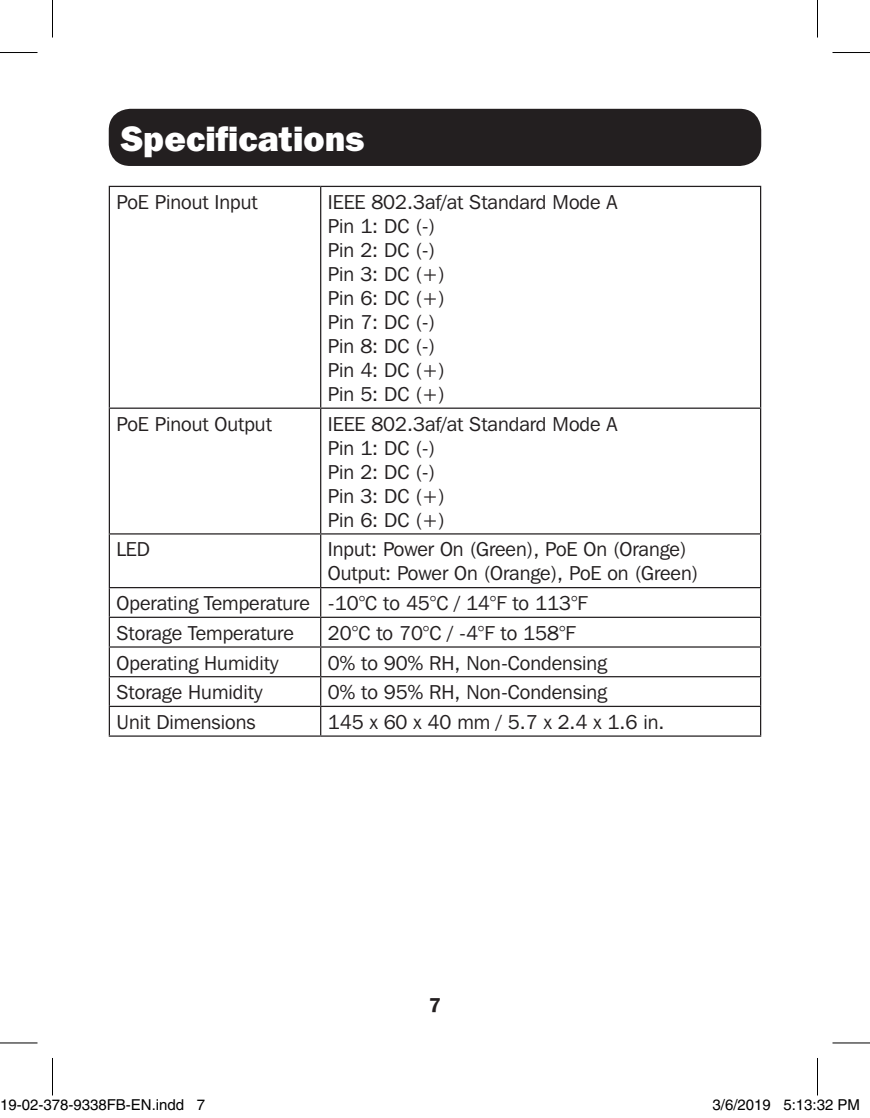
<style>
.page{position:relative;width:870px;height:1118px;background:#fff}
.page>*{position:absolute;margin:0;border:0;box-sizing:border-box;transform-origin:0 0}
.t1{font:800 35px "Franklin Gothic IT Cby BT";color:#fff}
.t2{font:20px/24px "Franklin Gothic IT Cby BT";color:#231f20}
.t3{font:600 20px "Franklin Gothic IT Cby BT";color:#231f20}
.t4{font:15px "Helvetica";color:#000}
</style>
<div class="page">
<div style="left:109px;top:109px;width:652px;height:57px;background:#231f20;border-radius:22px"></div>
<hr style="left:109px;top:186px;width:212px;height:1px;background:#231f20">
<hr style="left:109px;top:187px;width:1px;height:220px;background:#231f20">
<hr style="left:321px;top:186px;width:440px;height:1px;background:#231f20">
<hr style="left:320px;top:187px;width:1px;height:220px;background:#231f20">
<hr style="left:760px;top:187px;width:1px;height:220px;background:#231f20">
<hr style="left:109px;top:407px;width:212px;height:2px;background:#231f20">
<hr style="left:109px;top:409px;width:1px;height:124px;background:#231f20">
<hr style="left:321px;top:407px;width:440px;height:2px;background:#231f20">
<hr style="left:320px;top:409px;width:1px;height:124px;background:#231f20">
<hr style="left:760px;top:409px;width:1px;height:124px;background:#231f20">
<hr style="left:109px;top:533px;width:212px;height:1px;background:#231f20">
<hr style="left:109px;top:534px;width:1px;height:53px;background:#231f20">
<hr style="left:321px;top:533px;width:440px;height:1px;background:#231f20">
<hr style="left:320px;top:534px;width:1px;height:53px;background:#231f20">
<hr style="left:760px;top:534px;width:1px;height:53px;background:#231f20">
<hr style="left:109px;top:587px;width:212px;height:1px;background:#231f20">
<hr style="left:321px;top:587px;width:440px;height:1px;background:#231f20">
<hr style="left:109px;top:616px;width:212px;height:2px;background:#231f20">
<hr style="left:321px;top:616px;width:440px;height:2px;background:#231f20">
<hr style="left:109px;top:646px;width:212px;height:1px;background:#231f20">
<hr style="left:321px;top:646px;width:440px;height:1px;background:#231f20">
<hr style="left:109px;top:676px;width:212px;height:1px;background:#231f20">
<hr style="left:321px;top:676px;width:440px;height:1px;background:#231f20">
<hr style="left:109px;top:705px;width:212px;height:2px;background:#231f20">
<svg style="left:109px;top:588px;width:1px;height:147px"></svg>
<hr style="left:321px;top:705px;width:440px;height:2px;background:#231f20">
<svg style="left:320px;top:588px;width:1px;height:147px"></svg>
<svg style="left:760px;top:588px;width:1px;height:147px"></svg>
<hr style="left:109px;top:735px;width:212px;height:1px;background:#231f20">
<hr style="left:321px;top:735px;width:440px;height:1px;background:#231f20">
<hr style="left:0;top:52px;width:38px;height:1px;background:#000">
<hr style="left:832px;top:52px;width:38px;height:1px;background:#000">
<hr style="left:0;top:1042px;width:38px;height:1px;background:#000">
<hr style="left:832px;top:1042px;width:38px;height:1px;background:#000">
<hr style="left:52px;top:0;width:1px;height:38px;background:#000">
<hr style="left:52px;top:1058px;width:1px;height:37px;background:#000">
<hr style="left:817px;top:0;width:1px;height:38px;background:#000">
<hr style="left:817px;top:1058px;width:1px;height:37px;background:#000">
<div style="left:23px;top:1100px;width:6px;height:10px;border:1px solid #fff;border-radius:50%"></div>
<div style="left:22px;top:1099px;width:8px;height:12px;border:1px solid #fff;border-radius:50%"></div>
<div style="left:747px;top:1100px;width:6px;height:10px;border:1px solid #fff;border-radius:50%"></div>
<div style="left:746px;top:1099px;width:8px;height:12px;border:1px solid #fff;border-radius:50%"></div>
<p class="t1" style="left:120px;top:117px;width:246px">Specifications</p>
<p class="t2" style="left:117px;top:190px;width:143px">PoE Pinout Input</p>
<p class="t2" style="left:328px;top:190px;width:291px">IEEE 802.3af/at Standard Mode A</p>
<p class="t2" style="left:328px;top:214px;width:109px">Pin 1: DC (-)</p>
<p class="t2" style="left:328px;top:238px;width:109px">Pin 2: DC (-)</p>
<p class="t2" style="left:328px;top:262px;width:119px">Pin 3: DC (+)</p>
<p class="t2" style="left:328px;top:286px;width:119px">Pin 6: DC (+)</p>
<p class="t2" style="left:328px;top:310px;width:109px">Pin 7: DC (-)</p>
<p class="t2" style="left:328px;top:334px;width:109px">Pin 8: DC (-)</p>
<p class="t2" style="left:328px;top:358px;width:119px">Pin 4: DC (+)</p>
<p class="t2" style="left:328px;top:382px;width:119px">Pin 5: DC (+)</p>
<p class="t2" style="left:117px;top:411px;width:157px">PoE Pinout Output</p>
<p class="t2" style="left:328px;top:411px;width:291px">IEEE 802.3af/at Standard Mode A</p>
<p class="t2" style="left:328px;top:435px;width:109px">Pin 1: DC (-)</p>
<p class="t2" style="left:328px;top:459px;width:109px">Pin 2: DC (-)</p>
<p class="t2" style="left:328px;top:483px;width:119px">Pin 3: DC (+)</p>
<p class="t2" style="left:328px;top:507px;width:119px">Pin 6: DC (+)</p>
<p class="t2" style="left:117px;top:537px;width:35px">LED</p>
<p class="t2" style="left:328px;top:537px;width:372px">Input: Power On (Green), PoE On (Orange)<br>Output: Power On (Orange), PoE on (Green)</p>
<p class="t2" style="left:117px;top:591px;width:195px">Operating Temperature</p>
<p class="t2" style="left:328px;top:591px;width:261px">-10°C to 45°C / 14°F to 113°F</p>
<p class="t2" style="left:117px;top:620px;width:179px">Storage Temperature</p>
<p class="t2" style="left:328px;top:620px;width:249px">20°C to 70°C / -4°F to 158°F</p>
<p class="t2" style="left:117px;top:650px;width:163px">Operating Humidity</p>
<p class="t2" style="left:328px;top:650px;width:281px">0% to 90% RH, Non-Condensing</p>
<p class="t2" style="left:117px;top:680px;width:147px">Storage Humidity</p>
<p class="t2" style="left:328px;top:680px;width:281px">0% to 95% RH, Non-Condensing</p>
<p class="t2" style="left:117px;top:709px;width:140px">Unit Dimensions</p>
<p class="t2" style="left:328px;top:709px;width:338px">145 x 60 x 40 mm / 5.7 x 2.4 x 1.6 in.</p>
<p class="t3" style="left:429px;top:992px;width:14px">7</p>
<p class="t4" style="left:0;top:1096px;width:207px">19-02-378-9338FB-EN.indd 7</p>
<p class="t4" style="left:712px;top:1096px;width:149px">3/6/2019 5:13:32 PM</p>
</div>
